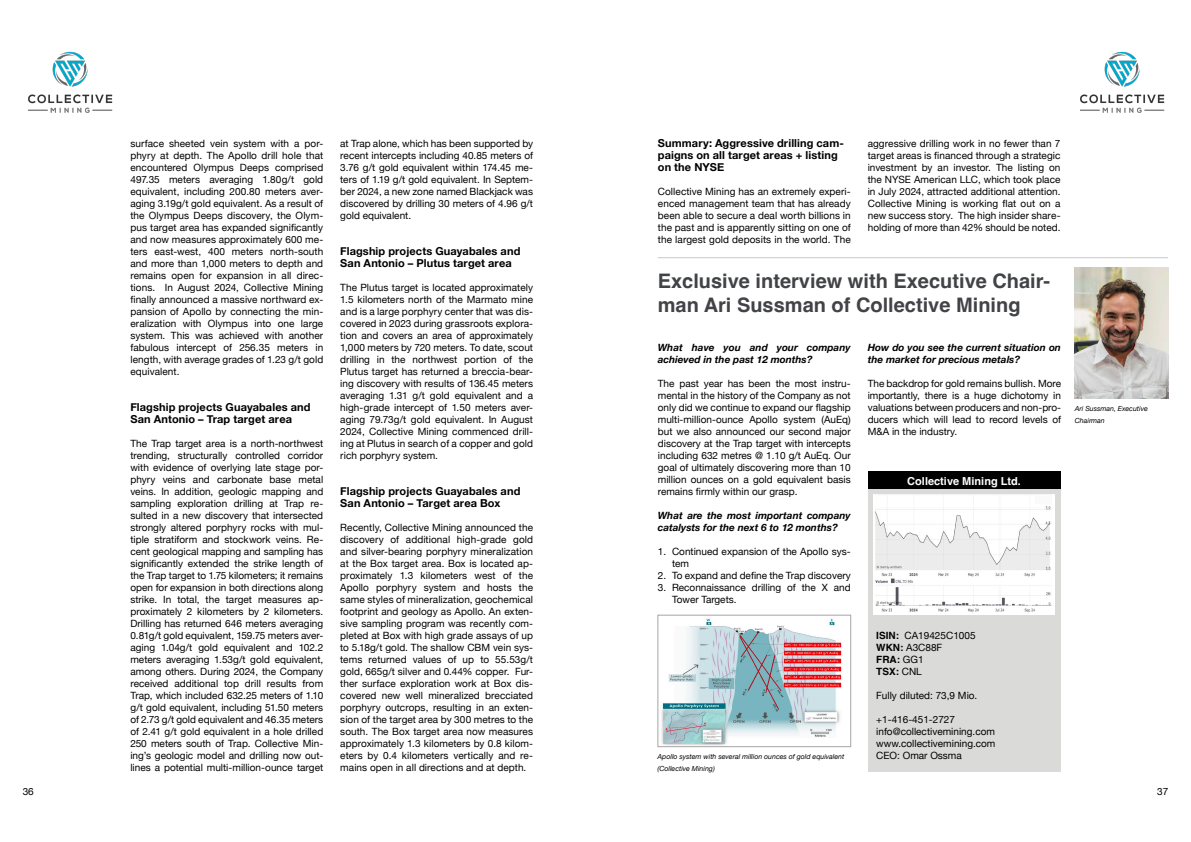
<style>
.page{position:relative;width:1191px;height:842px;background:#fff}
.page>*{position:absolute;margin:0;border:0;box-sizing:border-box;transform-origin:0 0}
.t1{font:700 20px/24px "Helvetica";color:#424347}
.t2{font:700 11px/12px "Helvetica Neue";letter-spacing:.01em;color:#000}
.t3{font:700 11px "Helvetica";color:#fff}
.t4{font:10px/12px "Helvetica Neue";color:#000;text-align:justify}
.t5{font:italic 700 10px/12px "Helvetica Neue";color:#000}
.t6{font:700 10px/12px "Helvetica";color:#000}
.t7{font:italic 7px/12px "Helvetica Neue";color:#000}
.s1{font-family:"Helvetica";font-weight:700}
.s2{font-family:"Helvetica Neue";font-weight:400}
</style>
<div class="page">
<div style="left:867px;top:483px;width:193px;height:288px;background:#dadad9"></div>
<div style="left:867px;top:471px;width:193px;height:17px;background:#000"></div>
<img style="left:873px;top:495px;width:181px;height:120px">
<img style="left:1080px;top:51px;width:85px;height:62px">
<img style="left:1074px;top:268px;width:94px;height:131px">
<hr style="left:657px;top:257px;width:511px;height:1px;background:#c6c8c6">
<img style="left:28px;top:51px;width:85px;height:62px">
<img style="left:661px;top:618px;width:181px;height:127px">
<div style="left:657px;top:615px;width:194px;height:132px;border:1px solid #a9a4a6"></div>
<p class="t4" style="left:130px;top:138px;width:194px">surface sheeted vein system with a por&shy;phyry at depth. The Apollo drill hole that encountered Olympus Deeps comprised 497.35 meters averaging 1.80g/t gold equivalent, including 200.80 meters aver&shy;aging 3.19g/t gold equivalent. As a result of the Olympus Deeps discovery, the Olym&shy;pus target area has expanded significantly and now measures approximately 600 me&shy;ters east-west, 400 meters north-south and more than 1,000 meters to depth and remains open for expansion in all direc&shy;tions. In August 2024, Collective Mining finally announced a massive northward ex&shy;pansion of Apollo by connecting the min&shy;eralization with Olympus into one large system. This was achieved with another fabulous intercept of 256.35 meters in length, with average grades of 1.23 g/t gold equivalent.</p>
<p class="t2" style="left:130px;top:401px;width:182px">Flagship projects Guayabales and<br>San Antonio – Trap target area</p>
<p class="t4" style="left:130px;top:438px;width:194px">The Trap target area is a north-northwest trending, structurally controlled corridor with evidence of overlying late stage por&shy;phyry veins and carbonate base metal veins. In addition, geologic mapping and sampling exploration drilling at Trap re&shy;sulted in a new discovery that intersected strongly altered porphyry rocks with mul&shy;tiple stratiform and stockwork veins. Re&shy;cent geological mapping and sampling has significantly extended the strike length of the Trap target to 1.75 kilometers; it remains open for expansion in both directions along strike. In total, the target measures ap&shy;proximately 2 kilometers by 2 kilometers.<br>Drilling has returned 646 meters averaging 0.81g/t gold equivalent, 159.75 meters aver&shy;aging 1.04g/t gold equivalent and 102.2 meters averaging 1.53g/t gold equivalent, among others. During 2024, the Company received additional top drill results from Trap, which included 632.25 meters of 1.10 g/t gold equivalent, including 51.50 meters of 2.73 g/t gold equivalent and 46.35 meters of 2.41 g/t gold equivalent in a hole drilled 250 meters south of Trap. Collective Min&shy;ing’s geologic model and drilling now out&shy;lines a potential multi-million-ounce target</p>
<p class="t4" style="left:340px;top:138px;width:194px">at Trap alone, which has been supported by recent intercepts including 40.85 meters of 3.76 g/t gold equivalent within 174.45 me&shy;ters of 1.19 g/t gold equivalent. In Septem&shy;ber 2024, a new zone named Blackjack was discovered by drilling 30 meters of 4.96 g/t gold equivalent.</p>
<p class="t2" style="left:340px;top:245px;width:182px">Flagship projects Guayabales and<br>San Antonio – Plutus target area</p>
<p class="t4" style="left:340px;top:282px;width:194px">The Plutus target is located approximately 1.5 kilometers north of the Marmato mine and is a large porphyry center that was dis&shy;covered in 2023 during grassroots explora&shy;tion and covers an area of approximately 1,000 meters by 720 meters. To date, scout drilling in the northwest portion of the Plutus target has returned a breccia-bear&shy;ing discovery with results of 136.45 meters averaging 1.31 g/t gold equivalent and a high-grade intercept of 1.50 meters aver&shy;aging 79.73g/t gold equivalent. In August 2024, Collective Mining commenced drill&shy;ing at Plutus in search of a copper and gold rich porphyry system.</p>
<p class="t2" style="left:340px;top:485px;width:182px">Flagship projects Guayabales and<br>San Antonio – Target area Box</p>
<p class="t4" style="left:340px;top:522px;width:194px">Recently, Collective Mining announced the discovery of additional high-grade gold and silver-bearing porphyry mineralization at the Box target area. Box is located ap&shy;proximately 1.3 kilometers west of the Apollo porphyry system and hosts the same styles of mineralization, geochemical footprint and geology as Apollo. An exten&shy;sive sampling program was recently com&shy;pleted at Box with high grade assays of up to 5.18g/t gold. The shallow CBM vein sys&shy;tems returned values of up to 55.53g/t gold, 665g/t silver and 0.44% copper. Fur&shy;ther surface exploration work at Box dis&shy;covered new well mineralized brecciated porphyry outcrops, resulting in an exten&shy;sion of the target area by 300 metres to the south. The Box target area now measures approximately 1.3 kilometers by 0.8 kilom&shy;eters by 0.4 kilometers vertically and re&shy;mains open in all directions and at depth.</p>
<p class="t2" style="left:658px;top:137px;width:187px">Summary: Aggressive drilling cam&shy;paigns on all target areas + listing on the NYSE</p>
<p class="t4" style="left:658px;top:186px;width:194px">Collective Mining has an extremely experi&shy;enced management team that has already been able to secure a deal worth billions in the past and is apparently sitting on one of the largest gold deposits in the world. The</p>
<p class="t4" style="left:867px;top:138px;width:194px">aggressive drilling work in no fewer than 7 target areas is financed through a strategic investment by an investor. The listing on the NYSE American LLC, which took place in July 2024, attracted additional attention.<br>Collective Mining is working flat out on a new success story. The high insider share&shy;holding of more than 42% should be noted.</p>
<h1 class="t1" style="left:658px;top:271px;width:394px">Exclusive interview with Executive Chair&shy;man Ari Sussman of Collective Mining</h1>
<p class="t5" style="left:658px;top:342px;width:194px">What have you and your company achieved in the past 12 months?</p>
<p class="t4" style="left:658px;top:378px;width:194px">The past year has been the most instru&shy;mental in the history of the Company as not only did we continue to expand our flagship multi-million-ounce Apollo system (AuEq) but we also announced our second major discovery at the Trap target with intercepts including 632 metres @ 1.10 g/t AuEq. Our goal of ultimately discovering more than 10 million ounces on a gold equivalent basis remains firmly within our grasp.</p>
<p class="t5" style="left:658px;top:510px;width:194px">What are the most important company catalysts for the next 6 to 12 months?</p>
<p class="t4" style="left:672px;top:546px;width:180px;text-indent:-14px">1. Continued expansion of the Apollo sys&shy;tem</p>
<p class="t4" style="left:658px;top:570px;width:194px">2. To expand and define the Trap discovery</p>
<p class="t4" style="left:672px;top:582px;width:180px;text-indent:-14px">3. Reconnaissance drilling of the X and<br>Tower Targets.</p>
<p class="t5" style="left:867px;top:342px;width:195px">How do you see the current situation on the market for precious metals?</p>
<p class="t4" style="left:867px;top:378px;width:195px">The backdrop for gold remains bullish. More importantly, there is a huge dichotomy in valuations between producers and non-pro&shy;ducers which will lead to record levels of M&amp;A in the industry.</p>
<p class="t3" style="left:907px;top:474px;width:115px">Collective Mining Ltd.</p>
<p class="t7" style="left:657px;top:751px;width:188px">Apollo system with several million ounces of gold equivalent (Collective Mining)</p>
<p class="t4" style="left:876px;top:630px;width:101px"><span class="s1">ISIN:</span> CA19425C1005<br><span class="s1">WKN:</span> A3C88F</p>
<p class="t6" style="left:876px;top:654px;width:49px">FRA: <span class="s2">GG1<br></span>TSX: <span class="s2">CNL</span></p>
<p class="t4" style="left:876px;top:690px;width:103px">Fully diluted: 73,9 Mio.</p>
<p class="t4" style="left:876px;top:714px;width:121px;text-align:left">+1-416-451-2727 info@collectivemining.com www.collectivemining.com<br>CEO: Omar Ossma</p>
<p class="t7" style="left:1074px;top:403px;width:74px">Ari Sussman, Executive<br>Chairman</p>
<p class="t4" style="left:23px;top:786px;width:13px">36</p>
<p class="t4" style="left:1157px;top:786px;width:13px">37</p>
</div>
